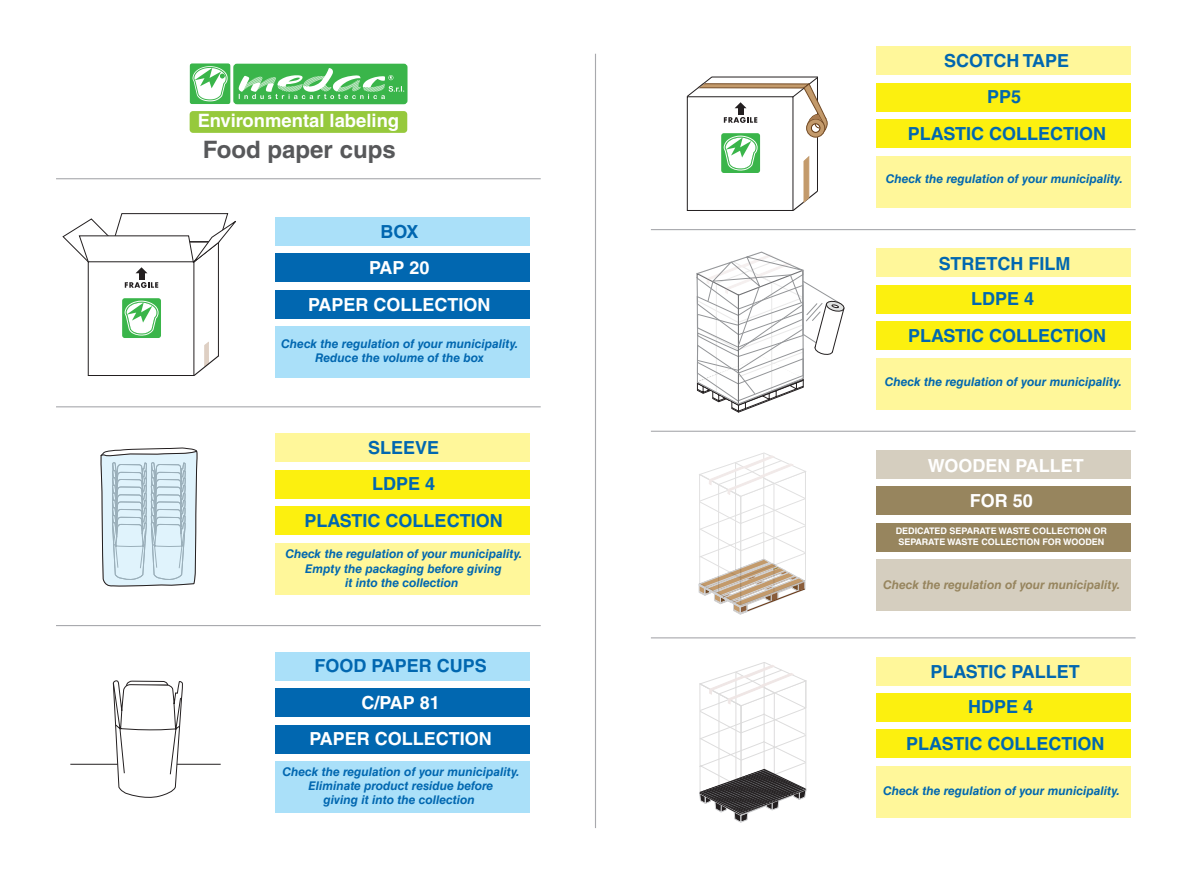
<style>
.page{position:relative;width:1191px;height:893px;background:#fff}
.page>*{position:absolute;margin:0;border:0;box-sizing:border-box;transform-origin:0 0}
.t1{font:700 24px "Helvetica LT Std";color:#57585a}
.t2{font:700 18.45px "Helvetica LT Std";color:#fff}
.t3{font:700 18px/36.3px "Helvetica LT Std";color:#0167b0;text-align:center}
.t4{font:700 18px/36.6px "Helvetica LT Std";color:#fff;text-align:center}
.t5{font:italic 700 12px/14.4px "Helvetica LT Std";color:#0167b0;text-align:center}
.t6{font:italic 700 12px "Helvetica LT Std";color:#97855e}
.t7{font:700 9px/10.8px "Helvetica LT Std";color:#fff}
</style>
<div class="page">
<div style="left:276px;top:652px;width:254px;height:29px;background:#aae0f9"></div>
<div style="left:276px;top:689px;width:254px;height:28px;background:#0167b0"></div>
<div style="left:275px;top:725px;width:254px;height:28px;background:#0167b0"></div>
<div style="left:275px;top:761px;width:254px;height:52px;background:#aae0f9"></div>
<div style="left:276px;top:434px;width:254px;height:28px;background:#fff79a"></div>
<div style="left:276px;top:470px;width:254px;height:28px;background:#fcf00f"></div>
<div style="left:275px;top:506px;width:254px;height:29px;background:#fcf00f"></div>
<div style="left:275px;top:543px;width:254px;height:51px;background:#fff79a"></div>
<div style="left:276px;top:217px;width:254px;height:29px;background:#aae0f9"></div>
<div style="left:276px;top:254px;width:254px;height:28px;background:#0167b0"></div>
<div style="left:275px;top:290px;width:254px;height:28px;background:#0167b0"></div>
<div style="left:275px;top:326px;width:254px;height:52px;background:#aae0f9"></div>
<div style="left:190px;top:64px;width:40px;height:40px;border:3px solid #3ab54a"></div>
<div style="left:235px;top:65px;width:171px;height:38px;background:#3ab54a;border-radius:2px"></div>
<div style="left:233px;top:64px;width:174px;height:40px;border:3px solid #3ab54a;border-radius:2px"></div>
<svg style="left:239px;top:68px;width:165px;height:31px"></svg>
<svg style="left:192px;top:66px;width:36px;height:35px"></svg>
<div style="left:190px;top:111px;width:217px;height:22px;background:#96c93c;border-radius:3px"></div>
<hr style="left:56px;top:406px;width:485px;height:1px;background:#a8a9ad">
<hr style="left:56px;top:625px;width:485px;height:1px;background:#a8a9ad">
<hr style="left:56px;top:178px;width:485px;height:1px;background:#a8a9ad">
<svg style="left:62px;top:213px;width:174px;height:163px"></svg>
<div style="left:88px;top:261px;width:106px;height:115px;border:1px solid #231f20"></div>
<hr style="left:70px;top:764px;width:151px;height:1px;background:#231f20">
<svg style="left:113px;top:681px;width:70px;height:117px"></svg>
<svg style="left:100px;top:447px;width:97px;height:180px"></svg>
<hr style="left:651px;top:431px;width:484px;height:1px;background:#a8a9ad">
<hr style="left:651px;top:229px;width:484px;height:1px;background:#a8a9ad">
<hr style="left:651px;top:637px;width:484px;height:1px;background:#a8a9ad">
<hr style="left:595px;top:54px;width:1px;height:774px;background:#a8a9ad">
<div style="left:876px;top:47px;width:254px;height:28px;background:#fff79a"></div>
<div style="left:876px;top:83px;width:254px;height:28px;background:#fcf00f"></div>
<div style="left:876px;top:119px;width:254px;height:29px;background:#fcf00f"></div>
<div style="left:876px;top:156px;width:254px;height:51px;background:#fff79a"></div>
<svg style="left:686px;top:76px;width:141px;height:135px"></svg>
<div style="left:876px;top:249px;width:254px;height:28px;background:#fff79a"></div>
<div style="left:876px;top:285px;width:254px;height:28px;background:#fcf00f"></div>
<div style="left:876px;top:321px;width:254px;height:29px;background:#fcf00f"></div>
<div style="left:876px;top:358px;width:254px;height:51px;background:#fff79a"></div>
<div style="left:876px;top:450px;width:254px;height:29px;background:#d5cebf"></div>
<div style="left:876px;top:487px;width:254px;height:28px;background:#97855e"></div>
<div style="left:876px;top:523px;width:254px;height:28px;background:#97855e"></div>
<div style="left:876px;top:559px;width:254px;height:52px;background:#d5cebf"></div>
<div style="left:876px;top:657px;width:254px;height:28px;background:#fff79a"></div>
<div style="left:876px;top:693px;width:254px;height:29px;background:#fcf00f"></div>
<div style="left:876px;top:730px;width:254px;height:28px;background:#fcf00f"></div>
<div style="left:876px;top:766px;width:254px;height:52px;background:#fff79a"></div>
<svg style="left:696px;top:251px;width:148px;height:572px"></svg>
<h2 class="t2" style="left:198px;top:110px;width:203px">Environmental labeling</h2>
<h1 class="t1" style="left:203px;top:135px;width:194px">Food paper cups</h1>
<h3 class="t3" style="left:380px;top:213px;width:40px">BOX</h3>
<h3 class="t4" style="left:308px;top:249px;width:184px">PAP 20<br>PAPER COLLECTION</h3>
<p class="t5" style="left:281px;top:336px;width:238px">Check the regulation of your municipality.<br>Reduce the volume of the box</p>
<h3 class="t3" style="left:304px;top:429px;width:200px">SLEEVE<br>LDPE 4<br>PLASTIC COLLECTION</h3>
<p class="t5" style="left:285px;top:547px;width:238px">Check the regulation of your municipality.<br>Empty the packaging before giving<br>it into the collection</p>
<h3 class="t3" style="left:315px;top:648px;width:174px">FOOD PAPER CUPS</h3>
<h3 class="t4" style="left:310px;top:684px;width:184px">C/PAP 81<br>PAPER COLLECTION</h3>
<p class="t5" style="left:283px;top:764px;width:238px">Check the regulation of your municipality.<br>Eliminate product residue before<br>giving it into the collection</p>
<h3 class="t3" style="left:908px;top:42px;width:200px">SCOTCH TAPE<br>PP5<br>PLASTIC COLLECTION</h3>
<p class="t5" style="left:886px;top:171px;width:238px">Check the regulation of your municipality.</p>
<h3 class="t3" style="left:939px;top:246px;width:133px;line-height:35px">STRETCH FILM<br>LDPE 4</h3>
<h3 class="t3" style="left:908px;top:317px;width:200px">PLASTIC COLLECTION</h3>
<p class="t5" style="left:885px;top:374px;width:238px">Check the regulation of your municipality.</p>
<h3 class="t4" style="left:928px;top:448px;width:157px;line-height:34.5px">WOODEN PALLET<br>FOR 50</h3>
<p class="t7" style="left:895px;top:526px;width:213px">DEDICATED SEPARATE WASTE COLLECTION OR<br>SEPARATE WASTE COLLECTION FOR WOODEN</p>
<p class="t6" style="left:883px;top:577px;width:238px">Check the regulation of your municipality.</p>
<h3 class="t3" style="left:930px;top:654px;width:151px;line-height:35px">PLASTIC PALLET<br>HDPE 4</h3>
<h3 class="t3" style="left:906px;top:725px;width:200px">PLASTIC COLLECTION</h3>
<p class="t5" style="left:883px;top:783px;width:238px">Check the regulation of your municipality.</p>
</div>
